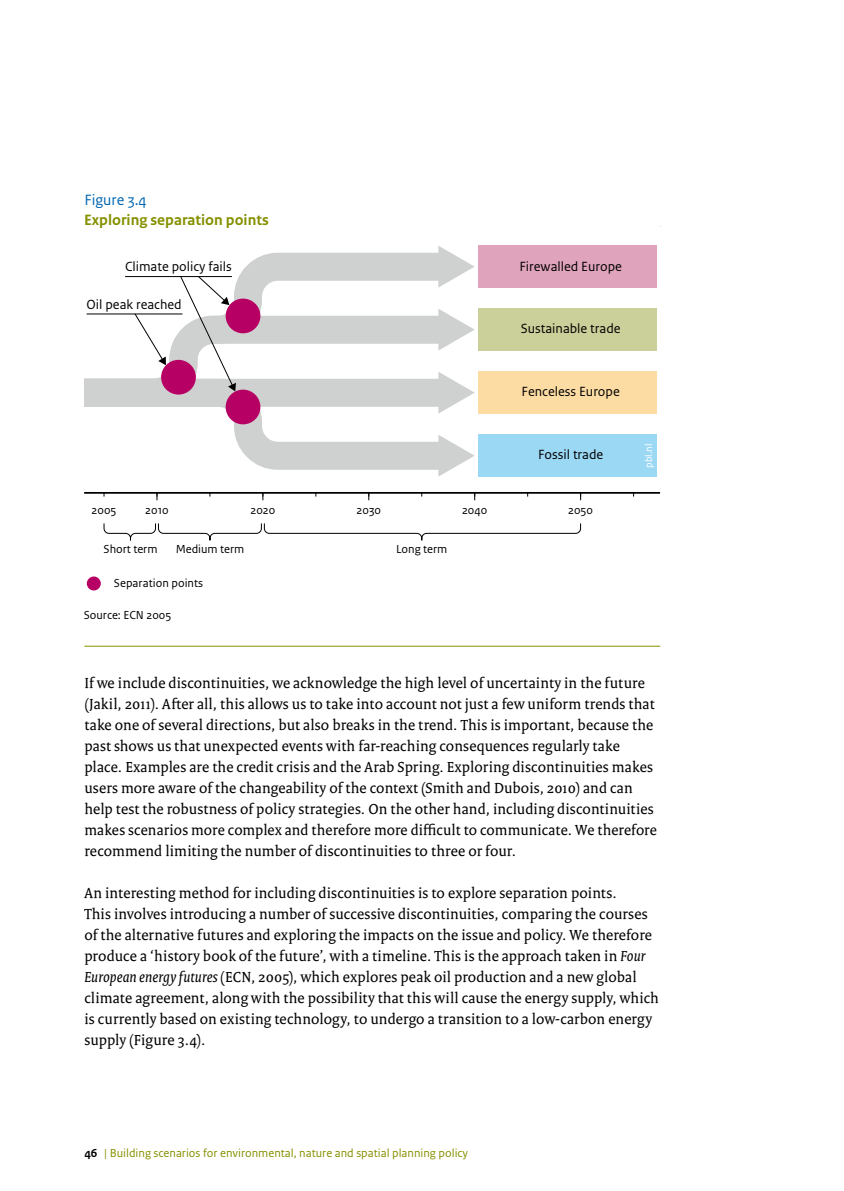
<style>
.page{position:relative;width:844px;height:1191px;background:#fff}
.page>*{position:absolute;margin:0;border:0;box-sizing:border-box;transform-origin:0 0}
.t1{font:15.75px/21px "Rijksoverheid Serif";letter-spacing:.01em;color:#000}
.t2{font:700 15.75px "Rijksoverheid Sans Text";color:#869000}
.Label_F{font:15.75px "Rijksoverheid Sans Text";color:#0066b1}
.t3{font:14px "Rijksoverheid Sans Text";color:#000}
.t4{font:12.25px "Rijksoverheid Sans Text";color:#000}
.t5{font:12.25px "Rijksoverheid Sans Text";color:#869000}
.t6{font:10.5px "Rijksoverheid Sans Text";color:#fff}
.s1{font-style:italic}
.s2{font-weight:700;color:#000}
</style>
<div class="page">
<hr style="left:84px;top:646px;width:576px;height:1px;background:#869000">
<hr style="left:84px;top:492px;width:576px;height:2px;background:#000">
<svg style="left:86px;top:252px;width:386px;height:113px"></svg>
<svg style="left:438px;top:246px;width:36px;height:41px"></svg>
<svg style="left:84px;top:365px;width:388px;height:112px"></svg>
<svg style="left:438px;top:435px;width:36px;height:41px"></svg>
<div style="left:161px;top:360px;width:35px;height:34px;background:#b70064;border-radius:50%"></div>
<div style="left:87px;top:576px;width:14px;height:14px;background:#b70064;border-radius:50%"></div>
<div style="left:225px;top:298px;width:35px;height:35px;background:#b70064;border-radius:50%"></div>
<div style="left:225px;top:389px;width:35px;height:35px;background:#b70064;border-radius:50%"></div>
<hr style="left:87px;top:314px;width:95px;height:1px;background:#000">
<svg style="left:134px;top:313px;width:32px;height:52px"></svg>
<hr style="left:125px;top:276px;width:107px;height:1px;background:#000">
<svg style="left:179px;top:275px;width:57px;height:116px"></svg>
<div style="left:478px;top:246px;width:178px;height:42px;background:#e0a3bc"></div>
<div style="left:478px;top:309px;width:178px;height:42px;background:#cbcf99"></div>
<div style="left:478px;top:372px;width:178px;height:42px;background:#fddca4"></div>
<div style="left:478px;top:435px;width:178px;height:42px;background:#9bd8f4"></div>
<svg style="left:103px;top:523px;width:478px;height:18px"></svg>
<p class="Label_F" style="left:84px;top:190px;width:64px">Figure 3.4</p>
<p class="t2" style="left:84px;top:211px;width:186px">Exploring separation points</p>
<p class="t3" style="left:125px;top:259px;width:108px">Climate policy fails</p>
<p class="t3" style="left:519px;top:258px;width:104px">Firewalled Europe</p>
<p class="t3" style="left:87px;top:296px;width:97px">Oil peak reached</p>
<p class="t3" style="left:520px;top:321px;width:101px">Sustainable trade</p>
<p class="t3" style="left:521px;top:383px;width:100px">Fenceless Europe</p>
<p class="t3" style="left:538px;top:446px;width:67px">Fossil trade</p>
<p class="t6" style="left:642px;top:468px;width:26px;rotate:-90deg">pbl.nl</p>
<p class="t4" style="left:92px;top:503px;width:26px">2005</p>
<p class="t4" style="left:145px;top:503px;width:25px">2010</p>
<p class="t4" style="left:103px;top:542px;width:55px">Short term</p>
<p class="t4" style="left:176px;top:542px;width:70px">Medium term</p>
<p class="t4" style="left:396px;top:542px;width:53px">Long term</p>
<p class="t4" style="left:250px;top:503px;width:26px">2020</p>
<p class="t4" style="left:356px;top:503px;width:26px">2030</p>
<p class="t4" style="left:462px;top:503px;width:27px">2040</p>
<p class="t4" style="left:568px;top:503px;width:26px">2050</p>
<p class="t4" style="left:114px;top:576px;width:91px">Separation points</p>
<p class="t4" style="left:84px;top:608px;width:89px">Source: ECN 2005</p>
<p class="t1" style="left:84px;top:672px;width:574px">If we include discontinuities, we acknowledge the high level of uncertainty in the future (Jakil, 2011). After all, this allows us to take into account not just a few uniform trends that take one of several directions, but also breaks in the trend. This is important, because the past shows us that unexpected events with far-reaching consequences regularly take place. Examples are the credit crisis and the Arab Spring. Exploring discontinuities makes users more aware of the changeability of the context (Smith and Dubois, 2010) and can help test the robustness of policy strategies. On the other hand, including discontinuities makes scenarios more complex and therefore more difficult to communicate. We therefore recommend limiting the number of discontinuities to three or four.</p>
<p class="t1" style="left:84px;top:882px;width:576px">An interesting method for including discontinuities is to explore separation points.<br>This involves introducing a number of successive discontinuities, comparing the courses of the alternative futures and exploring the impacts on the issue and policy. We therefore produce a ‘history book of the future’, with a timeline. This is the approach taken in <span class="s1">Four European energy futures</span> (ECN, 2005), which explores peak oil production and a new global climate agreement, along with the possibility that this will cause the energy supply, which is currently based on existing technology, to undergo a transition to a low-carbon energy supply (Figure 3.4).</p>
<p class="t5" style="left:84px;top:1146px;width:385px"><span class="s2">46</span> | Building scenarios for environmental, nature and spatial planning policy</p>
</div>
